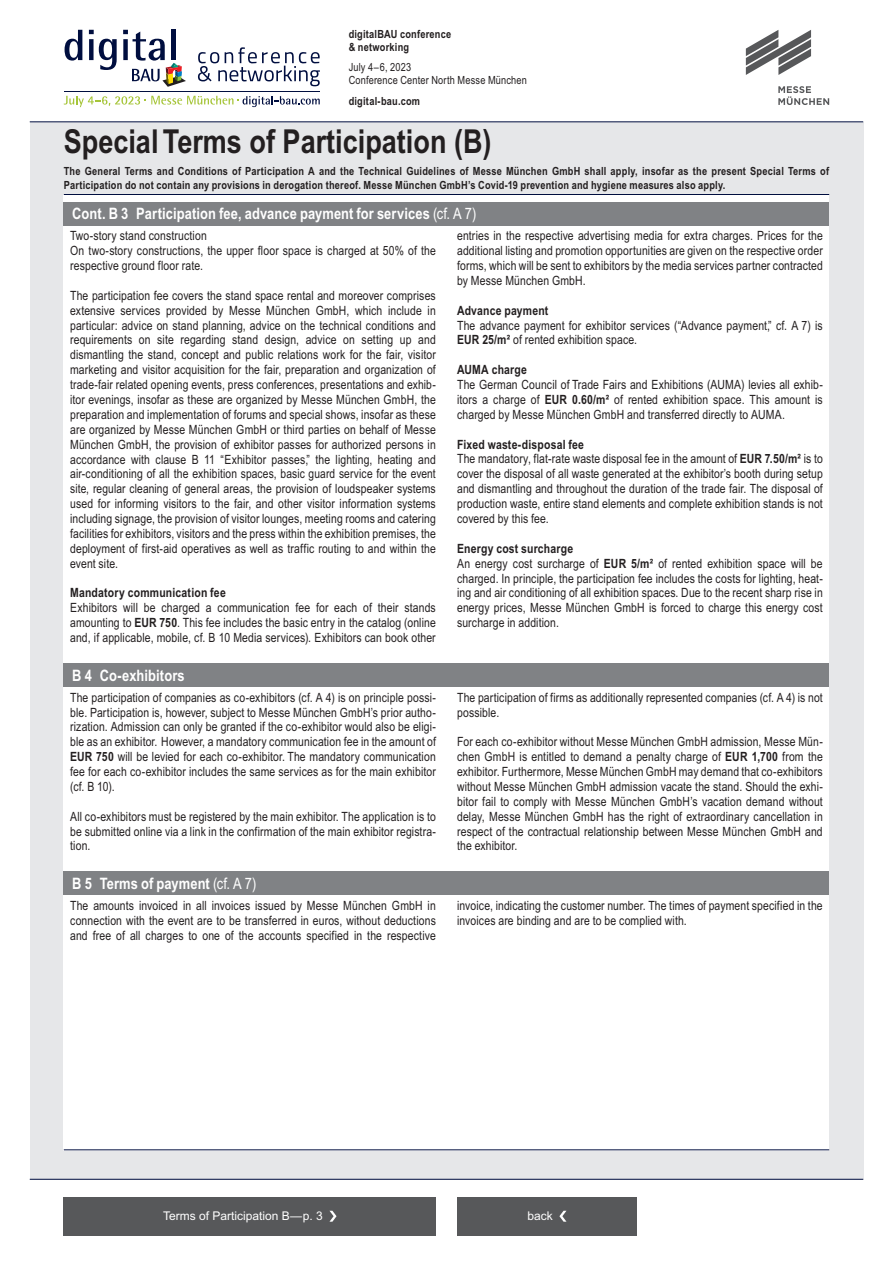
<style>
.page{position:relative;width:893px;height:1263px;background:#fff}
.page>*{position:absolute;margin:0;border:0;box-sizing:border-box;transform-origin:0 0}
.t1{font:700 33px "Arial Narrow";color:#231f20}
.t2{font:700 15.75px "Arial Narrow";letter-spacing:.005em;color:#fff}
.t3{font:12.75px/14.9px "Arial Narrow";letter-spacing:.01em;color:#231f20;text-align:justify}
.t4{font:700 12.75px "Arial Narrow";letter-spacing:.015em;color:#231f20}
.t5{font:12px "Arial";color:#fff}
.t6{font:700 11.25px/14.2px "Arial Narrow";letter-spacing:.02em;color:#231f20}
.t7{font:11.25px/12.8px "Arial Narrow";letter-spacing:.015em;color:#231f20}
.s1{font-weight:400}
.s2{font-weight:700}
</style>
<div class="page">
<div style="left:30px;top:122px;width:833px;height:1057px;background:#e6e7e9"></div>
<hr style="left:30px;top:1179px;width:833px;height:1px;background:#000e3f">
<div style="left:64px;top:194px;width:765px;height:956px;background:#fff"></div>
<hr style="left:30px;top:121px;width:833px;height:1px;background:#000e3f">
<hr style="left:64px;top:1149px;width:765px;height:1px;background:#000e3f">
<hr style="left:64px;top:194px;width:765px;height:1px;background:#000e3f">
<svg style="left:746px;top:30px;width:65px;height:45px"></svg>
<svg style="left:778px;top:86px;width:51px;height:19px"></svg>
<div style="left:64px;top:1197px;width:372px;height:38px;background:#57585a"></div>
<svg style="left:329px;top:1211px;width:8px;height:11px"></svg>
<div style="left:457px;top:1197px;width:180px;height:38px;background:#57585a"></div>
<svg style="left:559px;top:1211px;width:7px;height:11px"></svg>
<svg style="left:65px;top:30px;width:17px;height:31px"></svg>
<svg style="left:89px;top:30px;width:28px;height:40px"></svg>
<svg style="left:123px;top:30px;width:63px;height:57px"></svg>
<hr style="left:65px;top:91px;width:255px;height:1px;background:#000e3f">
<svg style="left:64px;top:96px;width:256px;height:11px"></svg>
<svg style="left:198px;top:47px;width:122px;height:39px"></svg>
<div style="left:64px;top:202px;width:765px;height:23px;background:#808285"></div>
<div style="left:64px;top:872px;width:765px;height:23px;background:#808285"></div>
<div style="left:64px;top:663px;width:765px;height:24px;background:#808285"></div>
<p class="t6" style="left:349px;top:27px;width:104px;line-height:12.8px">digitalBAU conference &amp; networking</p>
<p class="t7" style="left:349px;top:61px;width:180px">July 4–6, 2023<br>Conference Center North Messe München</p>
<p class="t6" style="left:349px;top:93px;width:73px">digital-bau.com</p>
<h1 class="t1" style="left:64px;top:116px;width:429px">Special Terms of Participation (B)</h1>
<p class="t6" style="left:64px;top:163px;width:767px">The General Terms and Conditions of Participation A and the Technical Guidelines of Messe München GmbH shall apply, insofar as the present Special Terms of<br>Participation do not contain any provisions in derogation thereof. Messe München GmbH’s Covid-19 prevention and hygiene measures also apply.</p>
<p class="t2" style="left:72px;top:202px;width:406px">Cont. B 3 Participation fee, advance payment for services <span class="s1">(cf. A 7)</span></p>
<p class="t3" style="left:70px;top:228px;width:367px;text-align:left">Two-story stand construction<br>On two-story constructions, the upper floor space is charged at 50% of the respective ground floor rate.</p>
<p class="t3" style="left:70px;top:287px;width:367px">The participation fee covers the stand space rental and moreover comprises extensive services provided by Messe München GmbH, which include in particular: advice on stand planning, advice on the technical conditions and requirements on site regarding stand design, advice on setting up and dismantling the stand, concept and public relations work for the fair, visitor marketing and visitor acquisition for the fair, preparation and organization of trade-fair related opening events, press conferences, presentations and exhib&shy;itor evenings, insofar as these are organized by Messe München GmbH, the preparation and implementation of forums and special shows, insofar as these are organized by Messe München GmbH or third parties on behalf of Messe München GmbH, the provision of exhibitor passes for authorized persons in accordance with clause B 11 “Exhibitor passes,” the lighting, heating and air-conditioning of all the exhibition spaces, basic guard service for the event site, regular cleaning of general areas, the provision of loudspeaker systems used for informing visitors to the fair, and other visitor information systems including signage, the provision of visitor lounges, meeting rooms and catering facilities for exhibitors, visitors and the press within the exhibition premises, the deployment of first-aid operatives as well as traffic routing to and within the event site.</p>
<p class="t4" style="left:70px;top:583px;width:157px">Mandatory communication fee</p>
<p class="t3" style="left:70px;top:600px;width:367px">Exhibitors will be charged a communication fee for each of their stands amounting to <span class="s2">EUR 750</span>. This fee includes the basic entry in the catalog (online and, if applicable, mobile, cf. B 10 Media services). Exhibitors can book other</p>
<p class="t2" style="left:72px;top:663px;width:114px">B 4 Co-exhibitors</p>
<p class="t3" style="left:70px;top:689px;width:367px">The participation of companies as co-exhibitors (cf. A 4) is on principle possi&shy;ble. Participation is, however, subject to Messe München GmbH’s prior autho&shy;rization. Admission can only be granted if the co-exhibitor would also be eligi&shy;ble as an exhibitor. However, a mandatory communication fee in the amount of <span class="s2">EUR 750</span> will be levied for each co-exhibitor. The mandatory communication fee for each co-exhibitor includes the same services as for the main exhibitor (cf. B 10).</p>
<p class="t3" style="left:70px;top:808px;width:367px">All co-exhibitors must be registered by the main exhibitor. The application is to be submitted online via a link in the confirmation of the main exhibitor registra&shy;tion.</p>
<p class="t2" style="left:72px;top:872px;width:186px">B 5 Terms of payment <span class="s1">(cf. A 7)</span></p>
<p class="t3" style="left:457px;top:228px;width:367px">entries in the respective advertising media for extra charges. Prices for the additional listing and promotion opportunities are given on the respective order forms, which will be sent to exhibitors by the media services partner contracted by Messe München GmbH.</p>
<p class="t4" style="left:457px;top:300px;width:93px">Advance payment</p>
<p class="t3" style="left:457px;top:317px;width:367px">The advance payment for exhibitor services (“Advance payment,” cf. A 7) is<br><span class="s2">EUR 25/m²</span> of rented exhibition space.</p>
<p class="t4" style="left:457px;top:360px;width:71px">AUMA charge</p>
<p class="t3" style="left:457px;top:377px;width:367px">The German Council of Trade Fairs and Exhibitions (AUMA) levies all exhib&shy;itors a charge of <span class="s2">EUR 0.60/m²</span> of rented exhibition space. This amount is charged by Messe München GmbH and transferred directly to AUMA.</p>
<p class="t3" style="left:457px;top:436px;width:367px;text-align:left"><span class="s2">Fixed waste-disposal fee<br></span>The mandatory, flat-rate waste disposal fee in the amount of <span class="s2">EUR 7.50/m²</span> is to cover the disposal of all waste generated at the exhibitor’s booth during setup and dismantling and throughout the duration of the trade fair. The disposal of production waste, entire stand elements and complete exhibition stands is not covered by this fee.</p>
<p class="t3" style="left:457px;top:540px;width:367px;text-align:left"><span class="s2">Energy cost surcharge<br></span>An energy cost surcharge of <span class="s2">EUR 5/m²</span> of rented exhibition space will be charged. In principle, the participation fee includes the costs for lighting, heat&shy;ing and air conditioning of all exhibition spaces. Due to the recent sharp rise in energy prices, Messe München GmbH is forced to charge this energy cost surcharge in addition.</p>
<p class="t3" style="left:457px;top:689px;width:367px">The participation of firms as additionally represented companies (cf. A 4) is not possible.</p>
<p class="t3" style="left:457px;top:734px;width:367px">For each co-exhibitor without Messe München GmbH admission, Messe Mün&shy;chen GmbH is entitled to demand a penalty charge of <span class="s2">EUR 1,700</span> from the exhibitor. Furthermore, Messe München GmbH may demand that co-exhibitors without Messe München GmbH admission vacate the stand. Should the exhi&shy;bitor fail to comply with Messe München GmbH’s vacation demand without delay, Messe München GmbH has the right of extraordinary cancellation in respect of the contractual relationship between Messe München GmbH and the exhibitor.</p>
<p class="t3" style="left:70px;top:898px;width:367px">The amounts invoiced in all invoices issued by Messe München GmbH in connection with the event are to be transferred in euros, without deductions and free of all charges to one of the accounts specified in the respective</p>
<p class="t3" style="left:457px;top:898px;width:367px">invoice, indicating the customer number. The times of payment specified in the invoices are binding and are to be complied with.</p>
<p class="t5" style="left:163px;top:1208px;width:161px">Terms of Participation B—p. 3</p>
<p class="t5" style="left:527px;top:1208px;width:27px">back</p>
</div>
